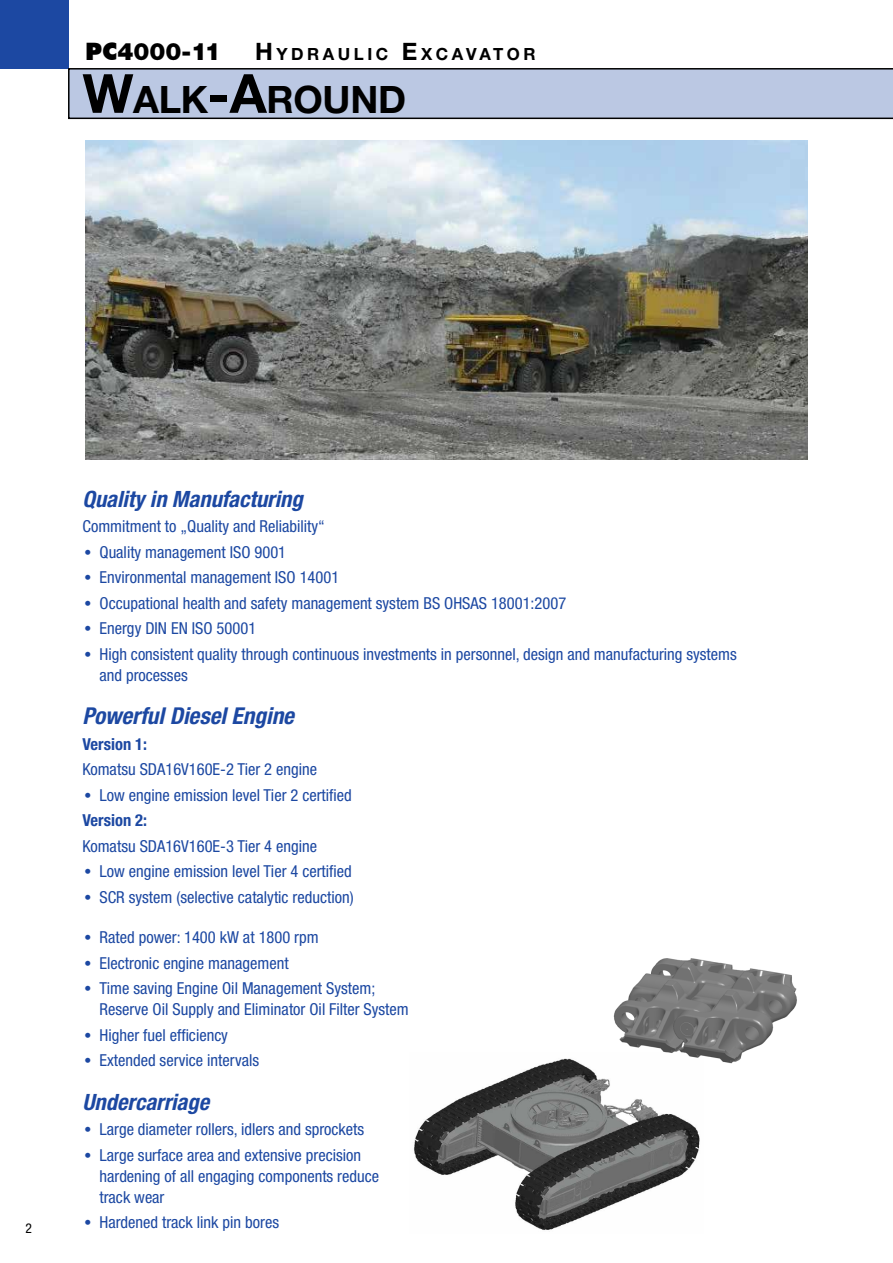
<style>
.page{position:relative;width:893px;height:1263px;background:#fff}
.page>*{position:absolute;margin:0;border:0;box-sizing:border-box;transform-origin:0 0}
.t1{font:condensed 45px "Helvetica Neue";color:#1c48a2}
.t2{font:700 37.8px "Helvetica Neue";letter-spacing:-.005em;color:#000}
.t3{font:900 24px "Helvetica Neue";color:#000}
.t4{font:italic 700 condensed 23.25px "Helvetica Neue";color:#1c48a2}
.t5{font:italic 700 condensed 22.5px "Helvetica Neue";color:#1c48a2}
.t6{font:700 16.8px "Helvetica Neue";letter-spacing:.21em;color:#000}
.t7{font:condensed 16.5px/21px "Helvetica Neue";color:#1c48a2}
.t8{font:700 condensed 16.5px "Helvetica Neue";color:#1c48a2}
.t9{font:condensed 13.5px "Helvetica Neue";color:#000}
.s1{font-family:"Futura BT"}
.s2{font-size:24px}
.s3{font-size:54px}
</style>
<div class="page">
<div style="left:0;top:0;width:68px;height:68px;background:#1c48a2"></div>
<svg style="left:68px;top:68px;width:825px;height:51px"></svg>
<img style="left:85px;top:140px;width:723px;height:319px">
<img style="left:414px;top:1058px;width:286px;height:172px">
<img style="left:608px;top:958px;width:189px;height:108px">
<h3 class="t3" style="left:85px;top:37px;width:137px"><span class="s1">PC</span>4000-11</h3>
<p class="t6" style="left:255px;top:44px;width:282px"><span class="s2">H</span>YDRAULIC <span class="s2">E</span>XCAVATOR</p>
<h2 class="t2" style="left:82px;top:76px;width:325px"><span class="s3">W</span>ALK<span class="s3">-A</span>ROUND</h2>
<p class="t9" style="left:26px;top:1220px;width:8px">2</p>
<h3 class="t5" style="left:82px;top:485px;width:222px">Quality in Manufacturing</h3>
<p class="t7" style="left:82px;top:515px;width:244px">Commitment to „Quality and Reliability“</p>
<h1 class="t1" style="left:82px;top:524px;width:12px">·</h1>
<p class="t7" style="left:99px;top:541px;width:188px">Quality management ISO 9001</p>
<h1 class="t1" style="left:82px;top:550px;width:12px">·</h1>
<p class="t7" style="left:99px;top:566px;width:241px">Environmental management ISO 14001</p>
<h1 class="t1" style="left:82px;top:575px;width:12px">·</h1>
<p class="t7" style="left:99px;top:592px;width:468px">Occupational health and safety management system BS OHSAS 18001:2007</p>
<h1 class="t1" style="left:82px;top:601px;width:12px">·</h1>
<p class="t7" style="left:99px;top:617px;width:158px">Energy DIN EN ISO 50001</p>
<h1 class="t1" style="left:82px;top:626px;width:12px">·</h1>
<p class="t7" style="left:99px;top:643px;width:639px">High consistent quality through continuous investments in personnel, design and manufacturing systems and processes</p>
<h3 class="t4" style="left:82px;top:702px;width:213px">Powerful Diesel Engine</h3>
<p class="t8" style="left:82px;top:734px;width:66px">Version 1:</p>
<p class="t7" style="left:82px;top:758px;width:236px">Komatsu SDA16V160E-2 Tier 2 engine</p>
<h1 class="t1" style="left:82px;top:767px;width:12px">·</h1>
<p class="t7" style="left:99px;top:784px;width:254px">Low engine emission level Tier 2 certified</p>
<p class="t8" style="left:82px;top:810px;width:66px">Version 2:</p>
<p class="t7" style="left:82px;top:835px;width:236px">Komatsu SDA16V160E-3 Tier 4 engine</p>
<h1 class="t1" style="left:82px;top:844px;width:12px">·</h1>
<p class="t7" style="left:99px;top:860px;width:254px">Low engine emission level Tier 4 certified</p>
<h1 class="t1" style="left:82px;top:869px;width:12px">·</h1>
<p class="t7" style="left:99px;top:886px;width:256px">SCR system (selective catalytic reduction)</p>
<h1 class="t1" style="left:82px;top:910px;width:12px">·</h1>
<p class="t7" style="left:99px;top:926px;width:221px">Rated power: 1400 kW at 1800 rpm</p>
<h1 class="t1" style="left:82px;top:935px;width:12px">·</h1>
<p class="t7" style="left:99px;top:952px;width:191px">Electronic engine management</p>
<h1 class="t1" style="left:82px;top:961px;width:12px">·</h1>
<p class="t7" style="left:99px;top:977px;width:311px">Time saving Engine Oil Management System;<br>Reserve Oil Supply and Eliminator Oil Filter System</p>
<h1 class="t1" style="left:82px;top:1007px;width:12px">·</h1>
<p class="t7" style="left:99px;top:1024px;width:130px">Higher fuel efficiency</p>
<h1 class="t1" style="left:82px;top:1033px;width:12px">·</h1>
<p class="t7" style="left:99px;top:1049px;width:161px">Extended service intervals</p>
<h3 class="t5" style="left:82px;top:1088px;width:128px">Undercarriage</h3>
<h1 class="t1" style="left:82px;top:1102px;width:12px">·</h1>
<p class="t7" style="left:99px;top:1118px;width:266px">Large diameter rollers, idlers and sprockets</p>
<h1 class="t1" style="left:82px;top:1127px;width:12px">·</h1>
<p class="t7" style="left:99px;top:1144px;width:281px">Large surface area and extensive precision hardening of all engaging components reduce track wear</p>
<h1 class="t1" style="left:82px;top:1195px;width:12px">·</h1>
<p class="t7" style="left:99px;top:1211px;width:181px">Hardened track link pin bores</p>
</div>
